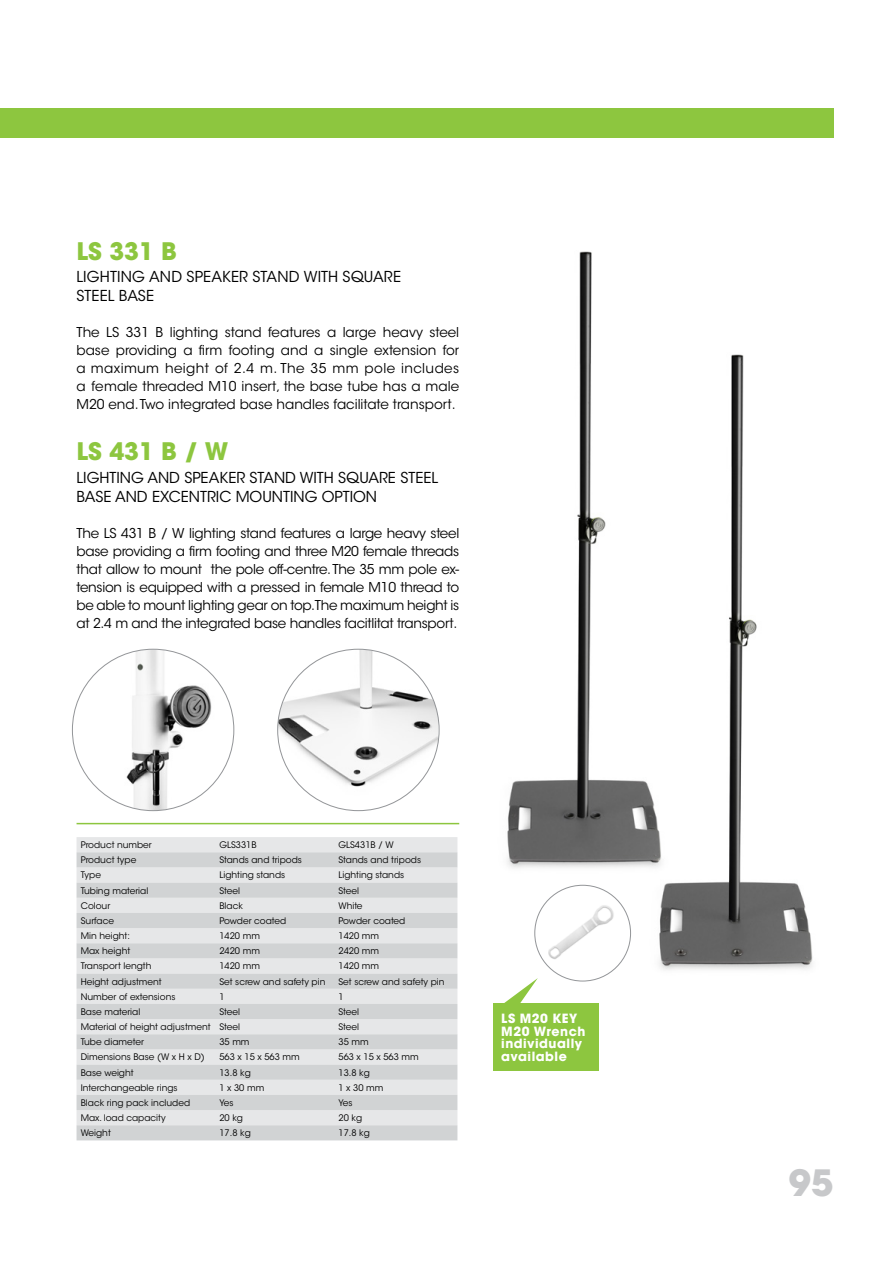
<style>
.page{position:relative;width:893px;height:1263px;background:#fff}
.page>*{position:absolute;margin:0;border:0;box-sizing:border-box;transform-origin:0 0}
.t1{font:700 36px "ITC Avant Garde Std";color:#c7c8ca}
.t2{font:700 24px "ITC Avant Garde Std";color:#8dc63f}
.t3{font:15px/18.8px "ITC Avant Garde Std";color:#000}
.t4{font:13.5px/18px "ITC Avant Garde Std";letter-spacing:-.02em;color:#000;text-align:justify}
.t5{font:700 12.6px/12.6px "ITC Avant Garde Std";letter-spacing:.04em;color:#fff}
.t6{font:9px "ITC Avant Garde Std";color:#000}
</style>
<div class="page">
<img style="left:507px;top:251px;width:113px;height:617px">
<div style="left:77px;top:837px;width:380px;height:15px;background:#e6e7e8"></div>
<svg style="left:77px;top:852px;width:380px;height:288px;background:#dbdcdd"></svg>
<hr style="left:77px;top:823px;width:382px;height:1px;background:#8dc63f">
<img style="left:620px;top:354px;width:193px;height:616px">
<img style="left:535px;top:885px;width:95px;height:94px">
<div style="left:493px;top:1004px;width:106px;height:67px;background:#8dc63f"></div>
<svg style="left:503px;top:978px;width:35px;height:26px"></svg>
<img style="left:72px;top:649px;width:162px;height:162px;border-radius:81px">
<img style="left:279px;top:649px;width:159px;height:154px">
<div style="left:0;top:108px;width:833px;height:30px;background:#8dc63f"></div>
<h2 class="t2" style="left:77px;top:235px;width:102px">LS 331 B</h2>
<h3 class="t3" style="left:77px;top:268px;width:326px">LIGHTING AND SPEAKER STAND WITH SQUARE<br>STEEL BASE</h3>
<p class="t4" style="left:77px;top:323px;width:384px">The LS 331 B lighting stand features a large heavy steel base providing a firm footing and a single extension for a maximum height of 2.4 m. The 35 mm pole includes a female threaded M10 insert, the base tube has a male M20 end. Two integrated base handles facilitate transport.</p>
<h2 class="t2" style="left:77px;top:436px;width:153px">LS 431 B / W</h2>
<h3 class="t3" style="left:77px;top:468px;width:363px">LIGHTING AND SPEAKER STAND WITH SQUARE STEEL<br>BASE AND EXCENTRIC MOUNTING OPTION</h3>
<p class="t4" style="left:77px;top:524px;width:384px">The LS 431 B / W lighting stand features a large heavy steel base providing a firm footing and three M20 female threads that allow to mount the pole off-centre. The 35 mm pole ex&shy;tension is equipped with a pressed in female M10 thread to be able to mount lighting gear on top.The maximum height is at 2.4 m and the integrated base handles facitlitat transport.</p>
<p class="t6" style="left:81px;top:839px;width:72px">Product number</p>
<p class="t6" style="left:219px;top:839px;width:39px">GLS331B</p>
<p class="t6" style="left:338px;top:839px;width:57px">GLS431B / W</p>
<p class="t6" style="left:81px;top:854px;width:57px">Product type</p>
<p class="t6" style="left:219px;top:854px;width:84px">Stands and tripods</p>
<p class="t6" style="left:338px;top:854px;width:84px">Stands and tripods</p>
<p class="t6" style="left:81px;top:870px;width:22px">Type</p>
<p class="t6" style="left:219px;top:870px;width:67px">Lighting stands</p>
<p class="t6" style="left:338px;top:870px;width:67px">Lighting stands</p>
<p class="t6" style="left:81px;top:885px;width:69px">Tubing material</p>
<p class="t6" style="left:219px;top:885px;width:22px">Steel</p>
<p class="t6" style="left:338px;top:885px;width:22px">Steel</p>
<p class="t6" style="left:81px;top:900px;width:31px">Colour</p>
<p class="t6" style="left:219px;top:900px;width:25px">Black</p>
<p class="t6" style="left:338px;top:900px;width:26px">White</p>
<p class="t6" style="left:81px;top:915px;width:35px">Surface</p>
<p class="t6" style="left:219px;top:915px;width:68px">Powder coated</p>
<p class="t6" style="left:338px;top:915px;width:68px">Powder coated</p>
<p class="t6" style="left:81px;top:930px;width:51px">Min height:</p>
<p class="t6" style="left:219px;top:930px;width:42px">1420 mm</p>
<p class="t6" style="left:338px;top:930px;width:42px">1420 mm</p>
<p class="t6" style="left:81px;top:945px;width:51px">Max height</p>
<p class="t6" style="left:219px;top:945px;width:42px">2420 mm</p>
<p class="t6" style="left:338px;top:945px;width:42px">2420 mm</p>
<p class="t6" style="left:81px;top:961px;width:72px">Transport length</p>
<p class="t6" style="left:219px;top:961px;width:42px">1420 mm</p>
<p class="t6" style="left:338px;top:961px;width:42px">1420 mm</p>
<p class="t6" style="left:81px;top:976px;width:82px">Height adjustment</p>
<p class="t6" style="left:219px;top:976px;width:108px">Set screw and safety pin</p>
<p class="t6" style="left:338px;top:976px;width:108px">Set screw and safety pin</p>
<p class="t6" style="left:81px;top:991px;width:96px">Number of extensions</p>
<p class="t6" style="left:219px;top:991px;width:7px">1</p>
<p class="t6" style="left:338px;top:991px;width:7px">1</p>
<p class="t6" style="left:81px;top:1006px;width:61px">Base material</p>
<p class="t6" style="left:219px;top:1006px;width:22px">Steel</p>
<p class="t6" style="left:338px;top:1006px;width:22px">Steel</p>
<p class="t6" style="left:81px;top:1021px;width:161px">Material of height adjustment Steel</p>
<p class="t6" style="left:338px;top:1021px;width:22px">Steel</p>
<p class="t6" style="left:81px;top:1036px;width:65px">Tube diameter</p>
<p class="t6" style="left:219px;top:1036px;width:32px">35 mm</p>
<p class="t6" style="left:338px;top:1036px;width:32px">35 mm</p>
<p class="t6" style="left:81px;top:1052px;width:125px">Dimensions Base (W x H x D)</p>
<p class="t6" style="left:219px;top:1052px;width:82px">563 x 15 x 563 mm</p>
<p class="t6" style="left:338px;top:1052px;width:82px">563 x 15 x 563 mm</p>
<p class="t6" style="left:81px;top:1067px;width:54px">Base weight</p>
<p class="t6" style="left:219px;top:1067px;width:33px">13.8 kg</p>
<p class="t6" style="left:338px;top:1067px;width:33px">13.8 kg</p>
<p class="t6" style="left:81px;top:1082px;width:98px">Interchangeable rings</p>
<p class="t6" style="left:219px;top:1082px;width:46px">1 x 30 mm</p>
<p class="t6" style="left:338px;top:1082px;width:46px">1 x 30 mm</p>
<p class="t6" style="left:81px;top:1097px;width:111px">Black ring pack included</p>
<p class="t6" style="left:219px;top:1097px;width:16px">Yes</p>
<p class="t6" style="left:338px;top:1097px;width:16px">Yes</p>
<p class="t6" style="left:81px;top:1112px;width:86px">Max. load capacity</p>
<p class="t6" style="left:219px;top:1112px;width:25px">20 kg</p>
<p class="t6" style="left:338px;top:1112px;width:25px">20 kg</p>
<p class="t6" style="left:81px;top:1127px;width:32px">Weight</p>
<p class="t6" style="left:219px;top:1127px;width:33px">17.8 kg</p>
<p class="t6" style="left:338px;top:1127px;width:33px">17.8 kg</p>
<h3 class="t5" style="left:501px;top:1012px;width:86px">LS M20 KEY<br>M20 Wrench individually available</h3>
<h1 class="t1" style="left:789px;top:1159px;width:46px">95</h1>
</div>
